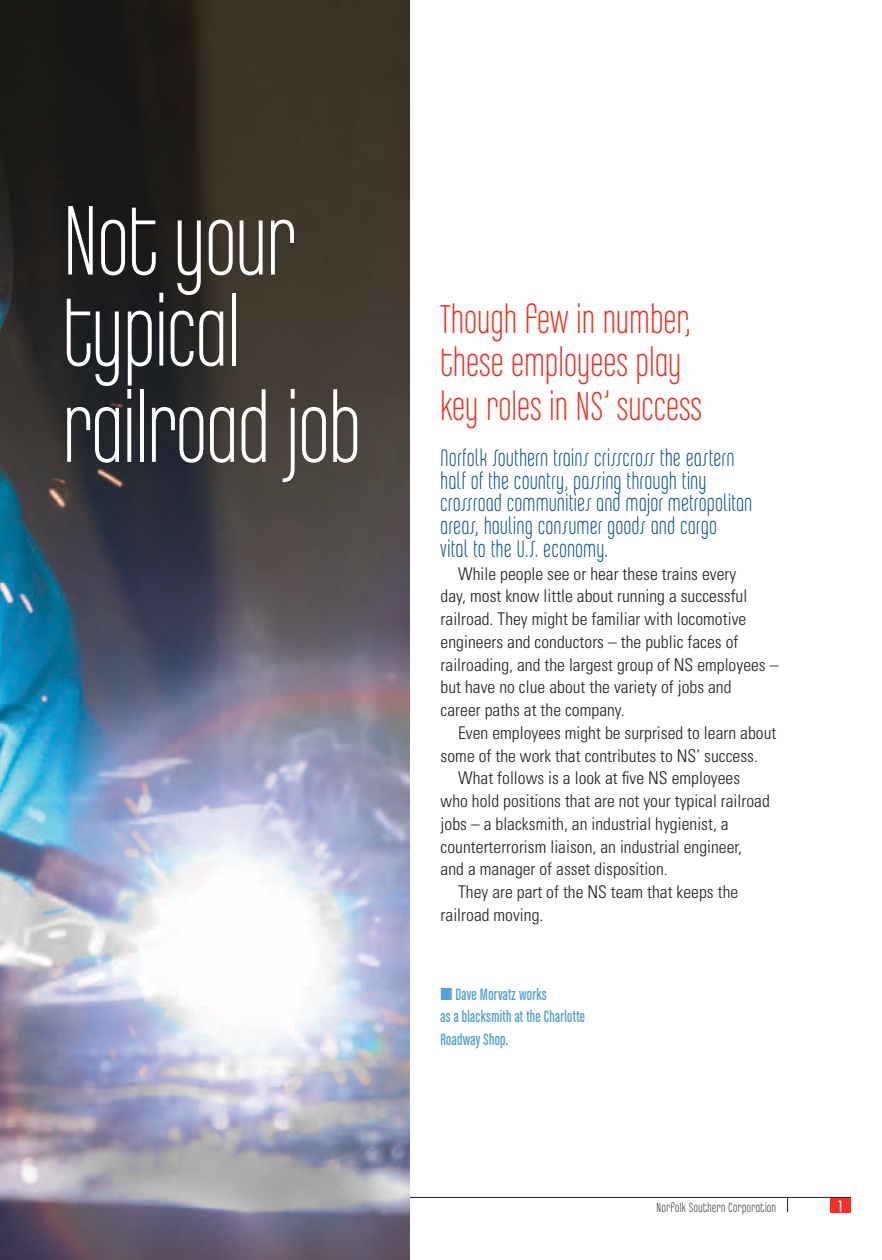
<style>
.page{position:relative;width:882px;height:1260px;background:#fff}
.page>*{position:absolute;margin:0;border:0;box-sizing:border-box;transform-origin:0 0}
.t1{font:105px/93.6px "Chalet Comprime Milan Eighty";color:#fff}
.t2{font:42.88px/43.8px "Chalet Comprime Milan Eighty";letter-spacing:.015em;color:#ee3224}
.t3{font:25.38px/22.8px "Chalet Comprime Milan Seventy";letter-spacing:.03em;color:#004992}
.t4{font:300 condensed 17.5px/22.8px "Univers LT Std";letter-spacing:.005em;color:#231f20}
.t5{font:17.5px/22.8px "Chalet Comprime Cologne Sixty";letter-spacing:.02em;color:#56a2d1;scale:.9 1}
.t6{font:17.5px "Chalet Comprime Cologne Seventy";color:#fff;scale:.9 1}
.t7{font:14px "Chalet Comprime Milan Eighty";letter-spacing:.04em;color:#231f20}
</style>
<div class="page">
<div style="left:831px;top:1197px;width:20px;height:15px;background:#ee3224"></div>
<hr style="left:0;top:1197px;width:851px;height:1px;background:#231f20">
<svg style="left:787px;top:1198px;width:1px;height:14px"></svg>
<img style="left:0;top:0;width:409px;height:1260px">
<h1 class="t1" style="left:63px;top:193px;width:299px">Not your typical railroad job</h1>
<h2 class="t2" style="left:441px;top:297px;width:263px">Though few in number, these employees play key roles in NS’ success</h2>
<h3 class="t3" style="left:441px;top:446px;width:313px">Norfolk Southern trains crisscross the eastern half of the country, passing through tiny crossroad communities and major metropolitan areas, hauling consumer goods and cargo<br>vital to the U.S. economy.</h3>
<p class="t4" style="left:441px;top:562px;width:339px;text-indent:18px">While people see or hear these trains every<br>day, most know little about running a successful railroad. They might be familiar with locomotive engineers and conductors – the public faces of railroading, and the largest group of NS employees – but have no clue about the variety of jobs and<br>career paths at the company.</p>
<p class="t4" style="left:458px;top:721px;width:320px">Even employees might be surprised to learn about</p>
<p class="t4" style="left:441px;top:744px;width:319px">some of the work that contributes to NS’ success.</p>
<p class="t4" style="left:458px;top:767px;width:284px">What follows is a look at five NS employees</p>
<p class="t4" style="left:441px;top:789px;width:331px">who hold positions that are not your typical railroad</p>
<p class="t4" style="left:441px;top:812px;width:290px">jobs – a blacksmith, an industrial hygienist, a</p>
<p class="t4" style="left:441px;top:835px;width:303px">counterterrorism liaison, an industrial engineer,</p>
<p class="t4" style="left:441px;top:858px;width:229px">and a manager of asset disposition.</p>
<p class="t4" style="left:458px;top:880px;width:282px">They are part of the NS team that keeps the</p>
<p class="t4" style="left:441px;top:903px;width:104px">railroad moving.</p>
<p class="t5" style="left:440px;top:982px;width:162px">■ Dave Morvatz works<br>as a blacksmith at the Charlotte<br>Roadway Shop.</p>
<p class="t7" style="left:657px;top:1200px;width:121px">Norfolk Southern Corporation</p>
<p class="t6" style="left:839px;top:1197px;width:5px">1</p>
</div>
